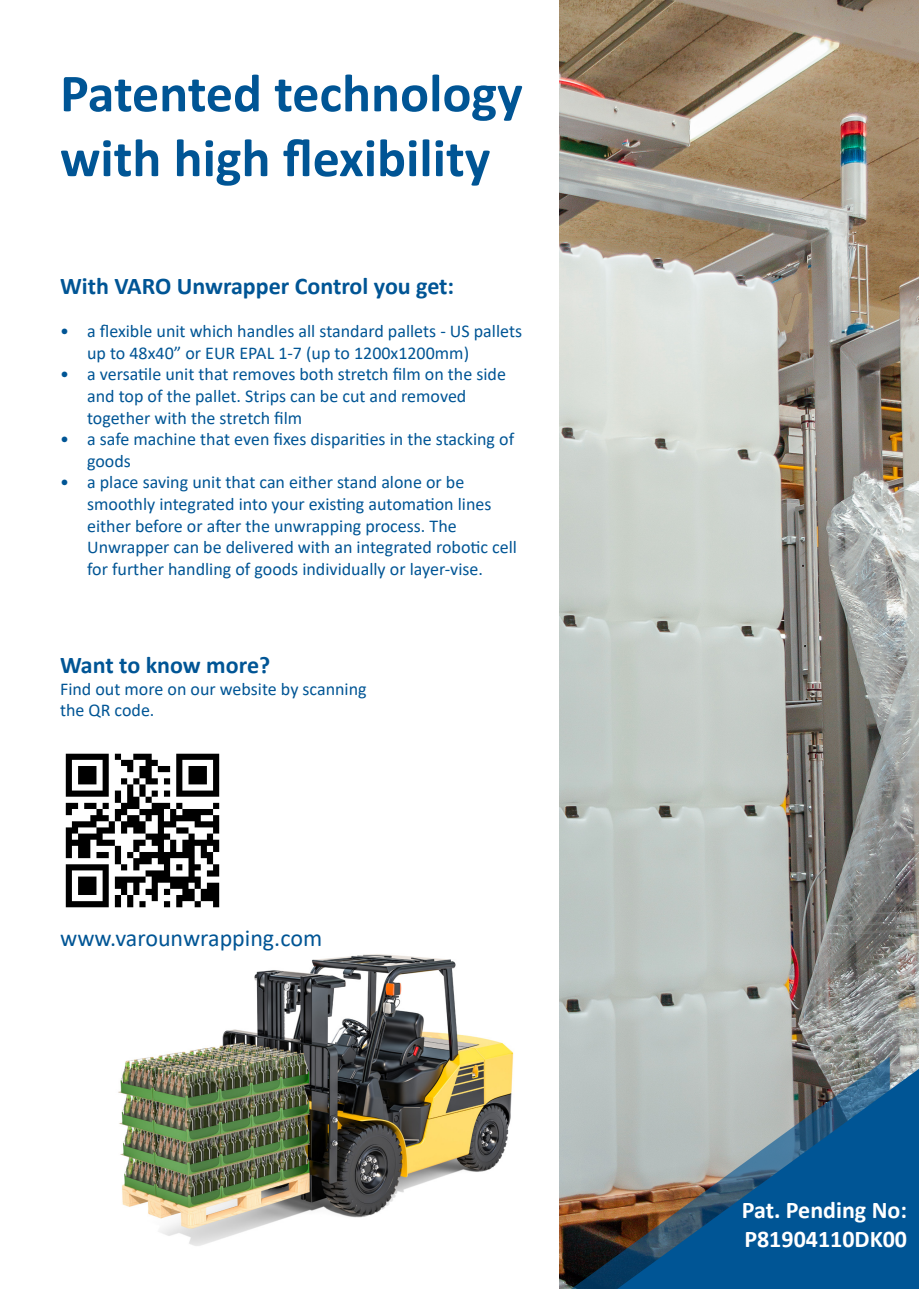
<style>
.page{position:relative;width:919px;height:1289px;background:#fff}
.page>*{position:absolute;margin:0;border:0;box-sizing:border-box;transform-origin:0 0}
.t1{font:700 54px "Calibri";color:#005595}
.t2{font:700 24px "Calibri";color:#005595}
.t3{font:700 24px/28.8px "Calibri";color:#fff}
.t4{font:24px "Calibri";color:#005595}
.t5{font:18px/21.6px "Calibri";color:#005595}
</style>
<div class="page">
<img style="left:65px;top:753px;width:155px;height:155px">
<img style="left:559px;top:0;width:359px;height:1068px">
<img style="left:118px;top:954px;width:396px;height:292px">
<div style="left:889px;top:1068px;width:29px;height:220px;background:#005595"></div>
<img style="left:559px;top:1056px;width:330px;height:232px">
<p class="t1" style="left:60px;top:55px;width:464px">Patented technology</p>
<p class="t1" style="left:60px;top:120px;width:431px">with high flexibility</p>
<p class="t2" style="left:60px;top:269px;width:395px">With VARO Unwrapper Control you get:</p>
<p class="t5" style="left:87px;top:320px;width:436px;text-indent:-27px">• a flexible unit which handles all standard pallets - US pallets up to 48x40” or EUR EPAL 1-7 (up to 1200x1200mm)</p>
<p class="t5" style="left:87px;top:363px;width:420px;text-indent:-27px">• a versatile unit that removes both stretch film on the side and top of the pallet. Strips can be cut and removed together with the stretch film</p>
<p class="t5" style="left:87px;top:428px;width:428px;text-indent:-27px">• a safe machine that even fixes disparities in the stacking of goods</p>
<p class="t5" style="left:87px;top:471px;width:431px;text-indent:-27px">• a place saving unit that can either stand alone or be smoothly integrated into your existing automation lines either before or after the unwrapping process. The Unwrapper can be delivered with an integrated robotic cell for further handling of goods individually or layer-vise.</p>
<p class="t2" style="left:60px;top:648px;width:211px">Want to know more?</p>
<p class="t5" style="left:60px;top:677px;width:308px">Find out more on our website by scanning the QR code.</p>
<p class="t4" style="left:60px;top:921px;width:263px">www.varounwrapping.com</p>
<p class="t3" style="left:741px;top:1195px;width:167px">Pat. Pending No:<br>P81904110DK00</p>
</div>
